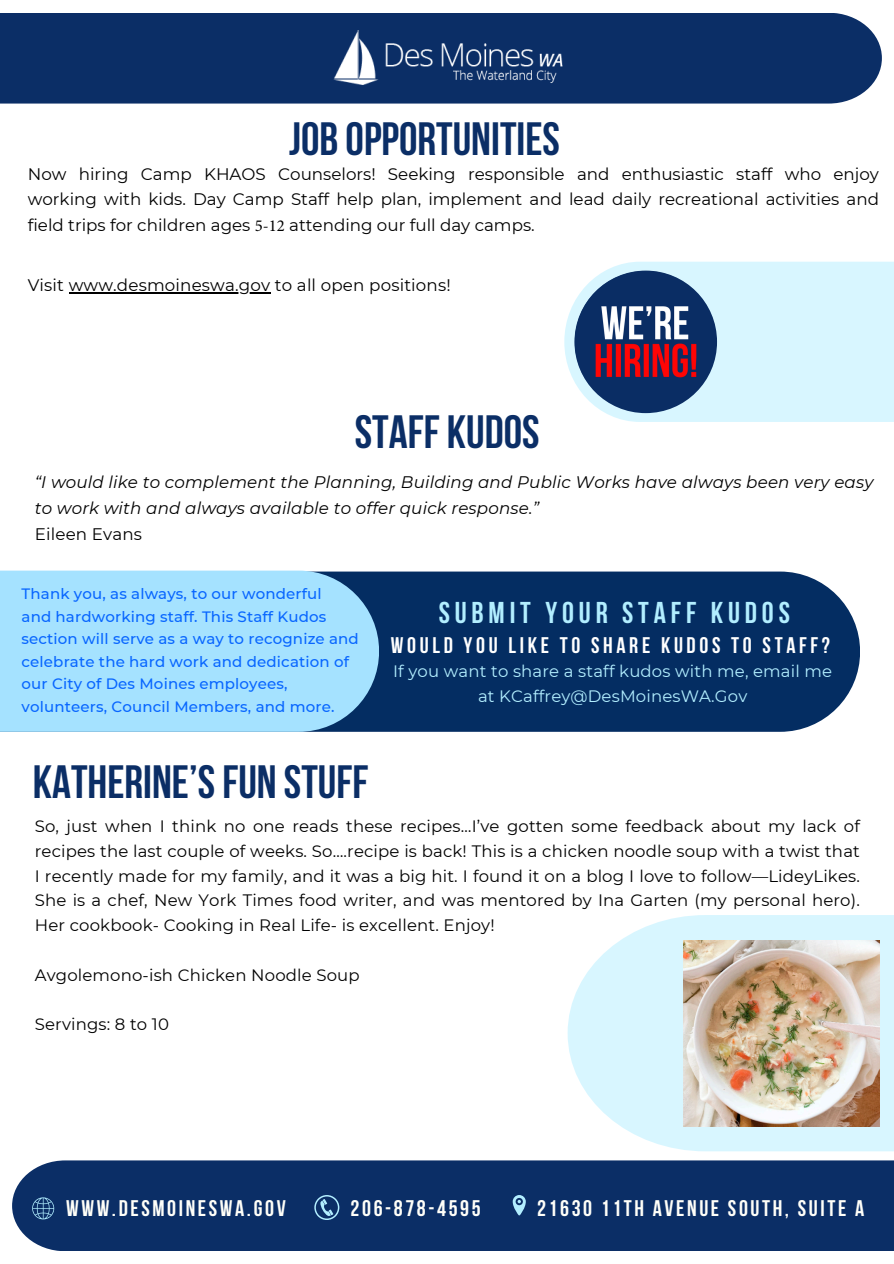
<style>
.page{position:relative;width:894px;height:1264px;background:#fff}
.page>*{position:absolute;margin:0;border:0;box-sizing:border-box;transform-origin:0 0}
.t1{font:700 46.5px "Bebas Neue";color:#0b2e66}
.t2{font:700 30px "Bebas Neue";letter-spacing:.16em;color:#b2eeff}
.t3{font:700 22.5px "Bebas Neue";letter-spacing:.115em;color:#fffff9}
.t4{font:700 22.5px "Bebas Neue";letter-spacing:.16em;color:#fff}
.t5{font:16.65px/25.8px "Montserrat";color:#000;text-align:justify}
.t6{font:italic 16.65px/25.8px "Montserrat";letter-spacing:.01em;color:#000}
.t7{font:16.5px/24.8px "Montserrat";letter-spacing:.01em;color:#000;text-align:justify}
.t8{font:16.5px/24.8px "Montserrat";letter-spacing:.01em;color:#b2eeff;text-align:center}
.t9{font:500 15px/22.5px "Montserrat";letter-spacing:.01em;color:#0866ff}
.s1{font-family:"Minion Pro"}
.s2{font-style:normal}
</style>
<div class="page">
<div style="left:0;top:13px;width:881px;height:91px;background:#0b2e66"></div>
<img style="left:332px;top:31px;width:232px;height:56px">
<div style="left:12px;top:1160px;width:881px;height:91px;background:#0b2e66"></div>
<svg style="left:314px;top:1194px;width:25px;height:25px"></svg>
<svg style="left:512px;top:1194px;width:13px;height:21px"></svg>
<svg style="left:32px;top:1197px;width:22px;height:22px"></svg>
<hr style="left:69px;top:292px;width:201px;height:1px;background:#000">
<svg style="left:564px;top:262px;width:329px;height:160px;background:#d9f5fe"></svg>
<img style="left:574px;top:270px;width:142px;height:143px;border-radius:50%">
<div style="left:379px;top:571px;width:480px;height:160px;background:#042d62"></div>
<div style="left:0;top:570px;width:379px;height:161px;background:#a5e2ff"></div>
<svg style="left:567px;top:915px;width:326px;height:236px;fill:#d8f6ff"></svg>
<img style="left:683px;top:940px;width:196px;height:186px">
<h5 class="t1" style="left:289px;top:120px;width:272px">JOB OPPORTUNITIES</h5>
<p class="t5" style="left:28px;top:161px;width:852px">Now hiring Camp KHAOS Counselors! Seeking responsible and enthusiastic staff who enjoy working with kids. Day Camp Staff help plan, implement and lead daily recreational activities and field trips for children ages <span class="s1">5-12</span> attending our full day camps.</p>
<h1 class="t5" style="left:28px;top:272px;width:424px">Visit www.desmoineswa.gov to all open positions!</h1>
<h5 class="t1" style="left:355px;top:413px;width:186px">STAFF KUDOS</h5>
<h5 class="t6" style="left:35px;top:469px;width:839px">“I would like to complement the Planning, Building and Public Works have always been very easy to work with and always available to offer quick response.”<br><span class="s2">Eileen Evans</span></h5>
<h4 class="t9" style="left:22px;top:583px;width:301px">Thank you, as always, to our wonderful</h4>
<h5 class="t9" style="left:22px;top:605px;width:339px">and hardworking staff. This Staff Kudos section will serve as a way to recognize and celebrate the hard work and dedication of our City of Des Moines employees,</h5>
<h1 class="t9" style="left:22px;top:695px;width:314px">volunteers, Council Members, and more.</h1>
<p class="t2" style="left:438px;top:600px;width:352px">SUBMIT YOUR STAFF KUDOS</p>
<p class="t4" style="left:391px;top:636px;width:440px">WOULD YOU LIKE TO SHARE KUDOS TO STAFF?</p>
<h2 class="t8" style="left:393px;top:659px;width:440px">If you want to share a staff kudos with me, email me at KCaffrey@DesMoinesWA.Gov</h2>
<h5 class="t1" style="left:33px;top:763px;width:337px">KATHERINE’S FUN STUFF</h5>
<p class="t7" style="left:35px;top:813px;width:826px">So, just when I think no one reads these recipes…I’ve gotten some feedback about my lack of recipes the last couple of weeks. So….recipe is back! This is a chicken noodle soup with a twist that I recently made for my family, and it was a big hit. I found it on a blog I love to follow—LideyLikes.<br>She is a chef, New York Times food writer, and was mentored by Ina Garten (my personal hero).<br>Her cookbook- Cooking in Real Life- is excellent. Enjoy!</p>
<p class="t7" style="left:35px;top:962px;width:326px">Avgolemono-ish Chicken Noodle Soup</p>
<h3 class="t7" style="left:35px;top:1011px;width:136px">Servings: 8 to 10</h3>
<h1 class="t3" style="left:66px;top:1199px;width:221px">WWW.DESMOINESWA.GOV</h1>
<h5 class="t3" style="left:350px;top:1199px;width:131px">206-878-4595</h5>
<p class="t3" style="left:537px;top:1199px;width:328px">21630 11TH AVENUE SOUTH, SUITE A</p>
</div>
